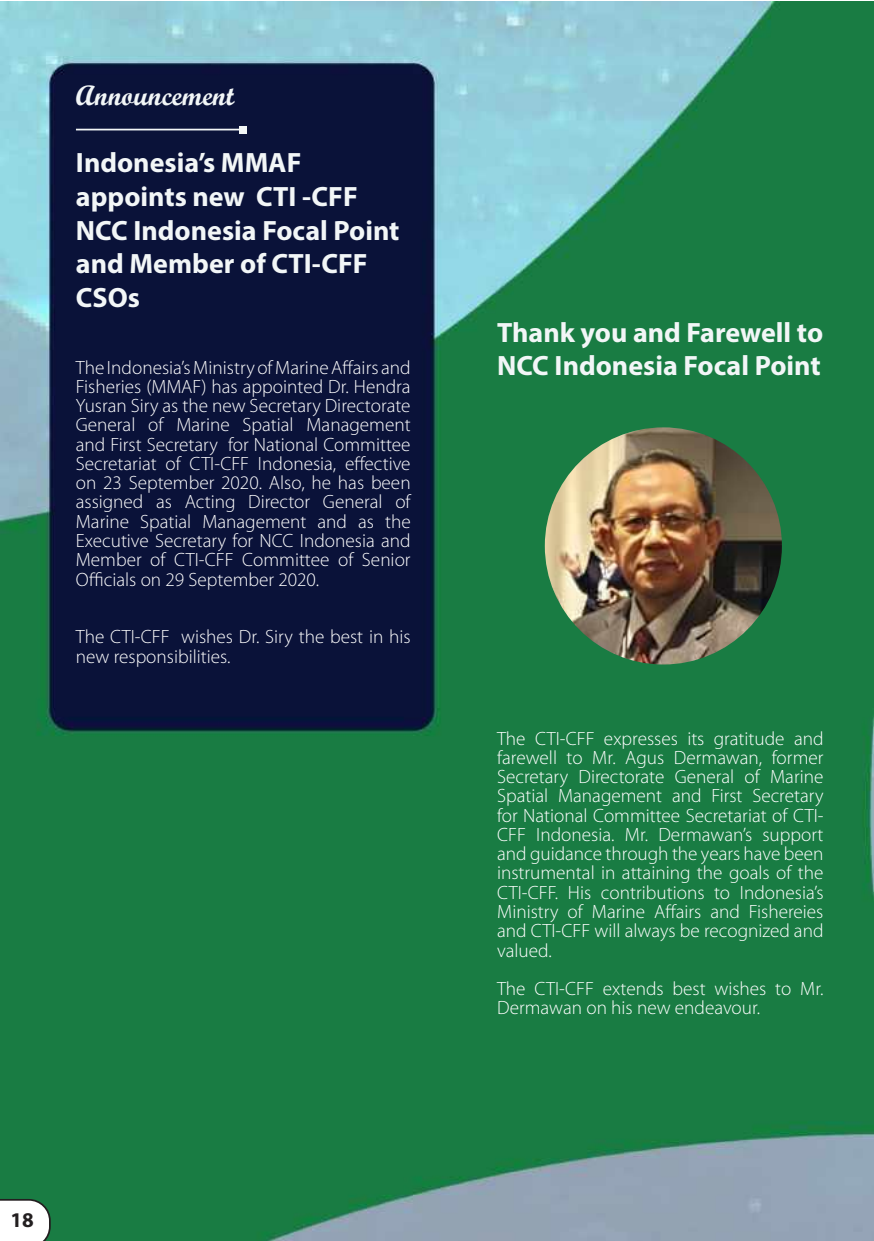
<style>
.page{position:relative;width:874px;height:1241px;background:#fff}
.page>*{position:absolute;margin:0;border:0;box-sizing:border-box;transform-origin:0 0}
.t1{font:700 28px/33.6px "Myriad Pro";color:#f2f6f7}
.t2{font:28px "Script MT Bold";color:#f2f6f7}
.t3{font:700 21px "Myriad Pro";color:#231f20}
.t4{font:300 19.25px/19.2px "Myriad Pro";color:#fff;text-align:justify}
</style>
<div class="page">
<img style="left:0;top:2px;width:873px;height:1238px">
<img style="left:544px;top:427px;width:237px;height:237px;border-radius:118px">
<hr style="left:76px;top:129px;width:167px;height:1px;background:#f3f6f7">
<div style="left:240px;top:126px;width:7px;height:7px;background:#f3f6f7"></div>
<svg style="left:0;top:1198px;width:51px;height:42px"></svg>
<h1 class="t2" style="left:76px;top:78px;width:160px">Announcement</h1>
<h1 class="t1" style="left:76px;top:145px;width:325px">Indonesia’s MMAF appoints new CTI -CFF<br>NCC Indonesia Focal Point and Member of CTI-CFF<br>CSOs</h1>
<p class="t4" style="left:76px;top:357px;width:336px">The Indonesia’s Ministry of Marine Affairs and Fisheries (MMAF) has appointed Dr. Hendra Yusran Siry as the new Secretary Directorate General of Marine Spatial Management and First Secretary for National Committee Secretariat of CTI-CFF Indonesia, effective on 23 September 2020. Also, he has been assigned as Acting Director General of Marine Spatial Management and as the Executive Secretary for NCC Indonesia and Member of CTI-CFF Committee of Senior Officials on 29 September 2020.</p>
<p class="t4" style="left:76px;top:627px;width:336px">The CTI-CFF wishes Dr. Siry the best in his new responsibilities.</p>
<p class="t3" style="left:10px;top:1205px;width:25px">18</p>
<h1 class="t1" style="left:497px;top:314px;width:327px">Thank you and Farewell to<br>NCC Indonesia Focal Point</h1>
<p class="t4" style="left:497px;top:728px;width:328px">The CTI-CFF expresses its gratitude and farewell to Mr. Agus Dermawan, former Secretary Directorate General of Marine Spatial Management and First Secretary for National Committee Secretariat of CTI-CFF Indonesia. Mr. Dermawan’s support and guidance through the years have been instrumental in attaining the goals of the CTI-CFF. His contributions to Indonesia’s Ministry of Marine Affairs and Fishereies and CTI-CFF will always be recognized and valued.</p>
<p class="t4" style="left:497px;top:978px;width:328px">The CTI-CFF extends best wishes to Mr.<br>Dermawan on his new endeavour.</p>
</div>
